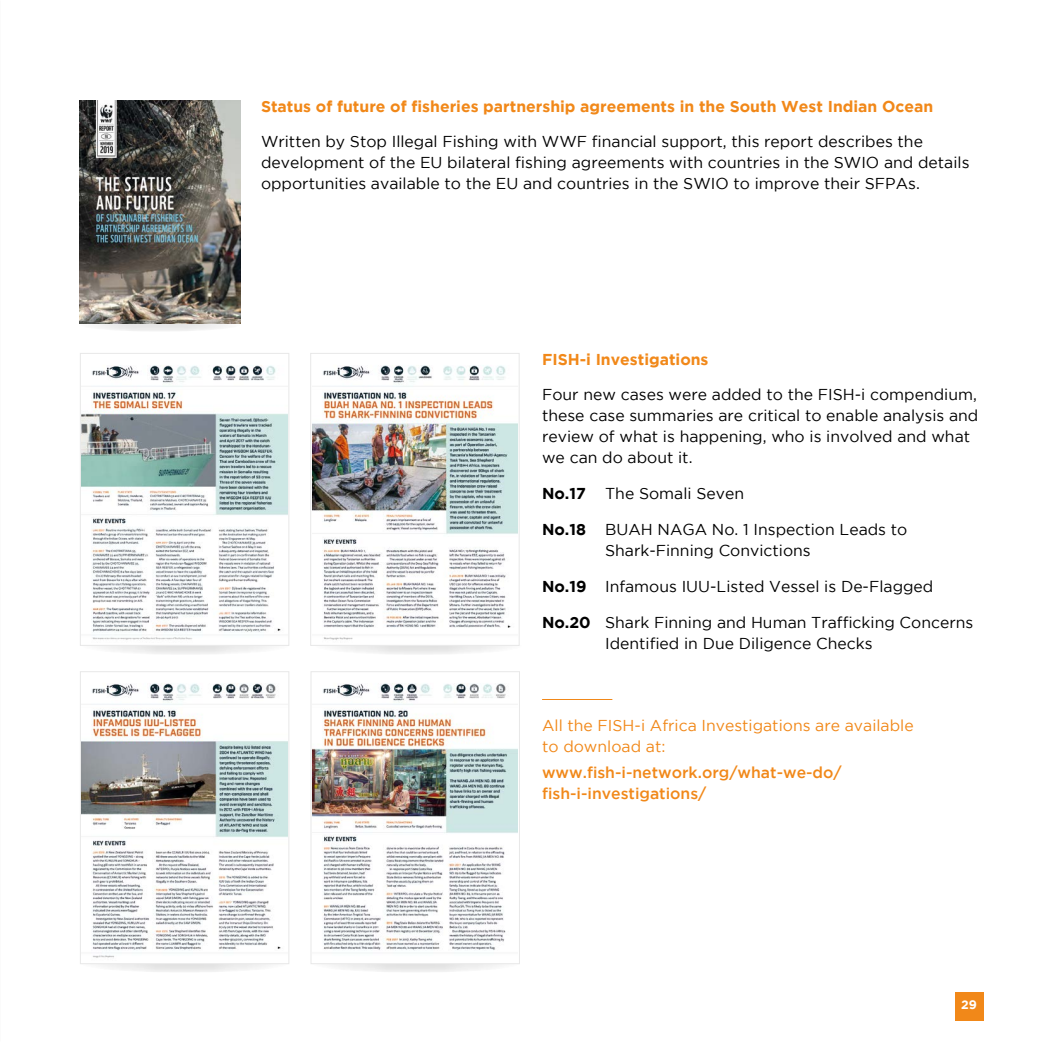
<style>
.page{position:relative;width:1042px;height:1042px;background:#fff}
.page>*{position:absolute;margin:0;border:0;box-sizing:border-box;transform-origin:0 0}
.t1{font:15.75px/21px "Gotham";color:#000}
.t2{font:700 15.75px "Gotham";color:#f18819}
.t3{font:15.75px/21px "Gotham";color:#f18819}
.t4{font:500 15.75px/21px "Gotham";color:#f18819}
.t5{font:700 12.25px "Gotham";color:#fff}
.s1{font-weight:700}
</style>
<div class="page">
<svg style="left:78px;top:318px;width:164px;height:14px"></svg>
<svg style="left:80px;top:637px;width:211px;height:18px;fill:#f0f0f0"></svg>
<svg style="left:313px;top:637px;width:210px;height:18px;fill:#f0f0f0"></svg>
<div style="left:79px;top:954px;width:211px;height:18px;background:#eee;border-radius:50%"></div>
<div style="left:310px;top:954px;width:210px;height:18px;background:#eee;border-radius:50%"></div>
<img style="left:79px;top:100px;width:162px;height:223px">
<img style="left:82px;top:365px;width:205px;height:279px">
<div style="left:80px;top:353px;width:209px;height:293px;border:1px solid #e8e8e8"></div>
<img style="left:312px;top:365px;width:205px;height:279px">
<div style="left:310px;top:353px;width:209px;height:293px;border:1px solid #e8e8e8"></div>
<img style="left:82px;top:683px;width:205px;height:279px">
<div style="left:80px;top:671px;width:209px;height:293px;border:1px solid #e8e8e8"></div>
<img style="left:313px;top:683px;width:205px;height:279px">
<div style="left:311px;top:671px;width:209px;height:293px;border:1px solid #e8e8e8"></div>
<div style="left:955px;top:992px;width:28px;height:28px;background:#f18819"></div>
<hr style="left:542px;top:699px;width:70px;height:1px;background:#f18819">
<p class="t2" style="left:261px;top:97px;width:674px">Status of future of fisheries partnership agreements in the South West Indian Ocean</p>
<p class="t1" style="left:261px;top:131px;width:710px">Written by Stop Illegal Fishing with WWF financial support, this report describes the development of the EU bilateral fishing agreements with countries in the SWIO and details opportunities available to the EU and countries in the SWIO to improve their SFPAs.</p>
<p class="t2" style="left:542px;top:350px;width:168px">FISH-i Investigations</p>
<p class="t1" style="left:542px;top:384px;width:438px">Four new cases were added to the FISH-i compendium, these case summaries are critical to enable analysis and review of what is happening, who is involved and what we can do about it.</p>
<p class="t1" style="left:542px;top:483px;width:203px"><span class="s1">No.17</span> The Somali Seven</p>
<p class="t1" style="left:605px;top:519px;width:304px;text-indent:-63px"><span class="s1">No.18</span> BUAH NAGA No. 1 Inspection Leads to<br>Shark-Finning Convictions</p>
<p class="t1" style="left:542px;top:576px;width:393px"><span class="s1">No.19</span> Infamous IUU-Listed Vessel is De-Flagged</p>
<p class="t1" style="left:605px;top:612px;width:370px;text-indent:-63px"><span class="s1">No.20</span> Shark Finning and Human Trafficking Concerns<br>Identified in Due Diligence Checks</p>
<p class="t3" style="left:542px;top:714px;width:373px">All the FISH-i Africa Investigations are available to download at:</p>
<p class="t4" style="left:542px;top:761px;width:301px">www.fish-i-network.org/what-we-do/ fish-i-investigations/</p>
<p class="t5" style="left:961px;top:997px;width:17px">29</p>
</div>
